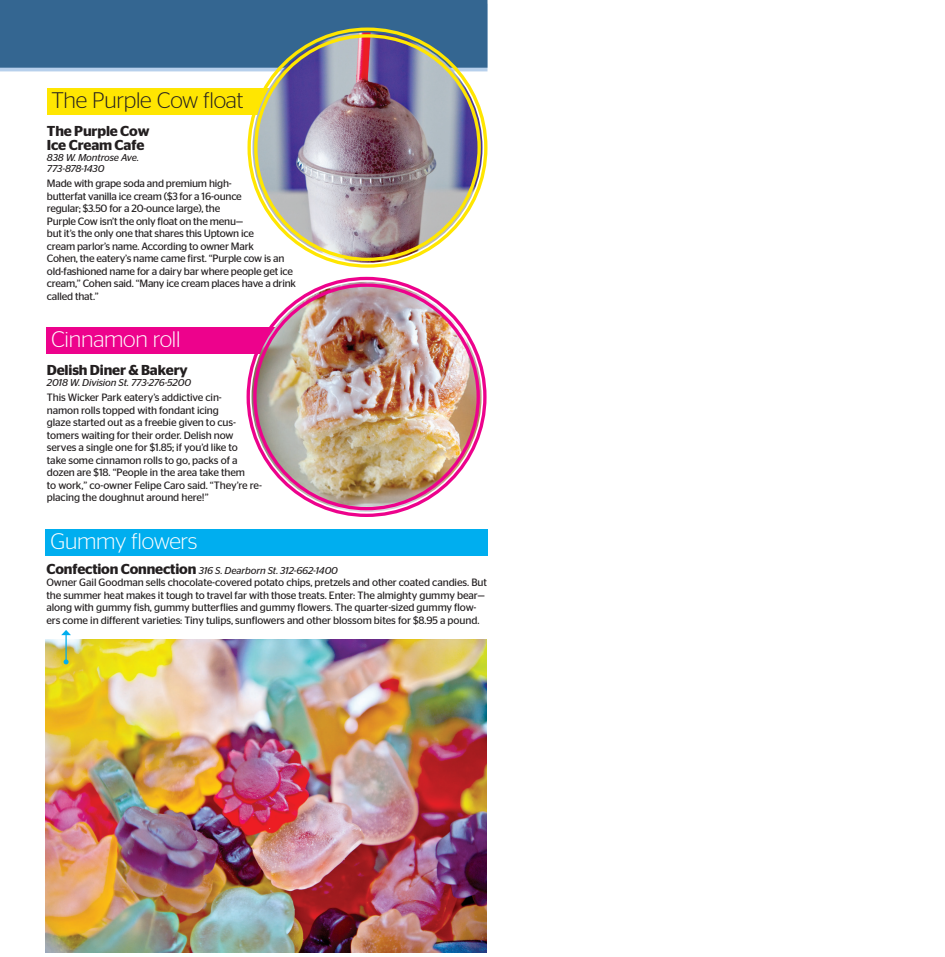
<style>
.page{position:relative;width:945px;height:957px;background:#fff}
.page>*{position:absolute;margin:0;border:0;box-sizing:border-box;transform-origin:0 0}
.Graphic_Hed{font:300 22.5px "Stag Sans";letter-spacing:-.01em;color:#fff}
.Graphic_Hed-2{font:300 22.5px "Stag Sans";letter-spacing:-.01em;color:#231f20}
._1-Subhead{font:600 14.38px "Stag Sans";letter-spacing:-.01em;color:#231f20}
._2-Body{font:10.62px/12.5px "Stag Sans";letter-spacing:-.01em;color:#231f20}
._2-Subhead_info{font:italic 10px/11.2px "Stag Sans";letter-spacing:-.01em;color:#231f20}
._1-Subhead-2{font:italic 10px "Stag Sans";letter-spacing:-.01em;color:#231f20}
.s1{font-weight:600;font-style:normal;font-size:14.38px}
</style>
<div class="page">
<svg style="left:0;top:0;width:488px;height:75px;background:#457294"></svg>
<div style="left:47px;top:88px;width:391px;height:26px;background:#ffe601"></div>
<div style="left:46px;top:327px;width:335px;height:27px;background:#ed028c"></div>
<img style="left:252px;top:33px;width:230px;height:230px;border-radius:115px">
<img style="left:252px;top:282px;width:230px;height:230px;border-radius:115px">
<img style="left:46px;top:639px;width:441px;height:312px">
<div style="left:45px;top:529px;width:443px;height:26px;background:#00aeef"></div>
<hr style="left:65px;top:634px;width:2px;height:27px;background:#00aeef">
<svg style="left:64px;top:659px;width:5px;height:5px"></svg>
<svg style="left:61px;top:630px;width:10px;height:5px"></svg>
<p class="Graphic_Hed-2" style="left:51px;top:90px;width:194px">The Purple Cow float</p>
<p class="_1-Subhead" style="left:47px;top:124px;width:104px">The Purple Cow</p>
<p class="_1-Subhead" style="left:47px;top:138px;width:99px">Ice Cream Cafe</p>
<p class="_2-Subhead_info" style="left:47px;top:152px;width:94px">838 W. Montrose Ave.<br>773-878-1430</p>
<p class="_2-Body" style="left:47px;top:177px;width:251px">Made with grape soda and premium high-<br>butterfat vanilla ice cream ($3 for a 16-ounce<br>regular; $3.50 for a 20-ounce large), the<br>Purple Cow isn’t the only float on the menu—<br>but it’s the only one that shares this Uptown ice<br>cream parlor’s name. According to owner Mark<br>Cohen, the eatery’s name came first. “Purple cow is an old-fashioned name for a dairy bar where people get ice cream,” Cohen said. “Many ice cream places have a drink called that.”</p>
<p class="Graphic_Hed" style="left:51px;top:329px;width:131px">Cinnamon roll</p>
<p class="_1-Subhead" style="left:47px;top:363px;width:142px">Delish Diner &amp; Bakery</p>
<p class="_2-Subhead_info" style="left:47px;top:377px;width:146px">2018 W. Division St. 773-276-5200</p>
<p class="_2-Body" style="left:47px;top:391px;width:217px">This Wicker Park eatery’s addictive cin-<br>namon rolls topped with fondant icing<br>glaze started out as a freebie given to cus&shy;tomers waiting for their order. Delish now serves a single one for $1.85; if you’d like to<br>take some cinnamon rolls to go, packs of a dozen are $18. “People in the area take them<br>to work,” co-owner Felipe Caro said. “They’re re&shy;placing the doughnut around here!”</p>
<p class="Graphic_Hed" style="left:51px;top:531px;width:148px">Gummy flowers</p>
<p class="_1-Subhead-2" style="left:46px;top:565px;width:293px"><span class="s1">Confection Connection</span> 316 S. Dearborn St. 312-662-1400</p>
<p class="_2-Body" style="left:46px;top:576px;width:442px">Owner Gail Goodman sells chocolate-covered potato chips, pretzels and other coated candies. But the summer heat makes it tough to travel far with those treats. Enter: The almighty gummy bear— along with gummy fish, gummy butterflies and gummy flowers. The quarter-sized gummy flow&shy;ers come in different varieties: Tiny tulips, sunflowers and other blossom bites for $8.95 a pound.</p>
</div>
